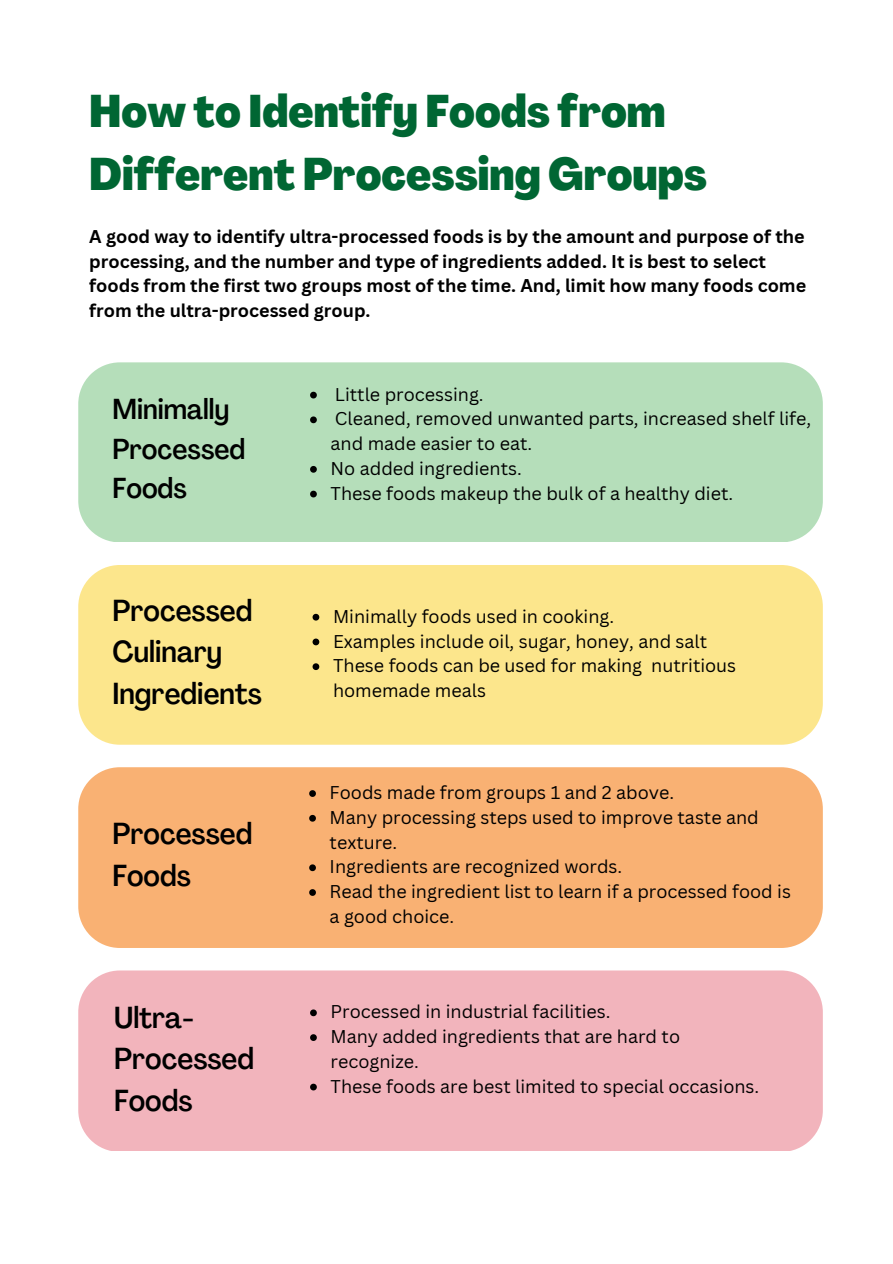
<style>
.page{position:relative;width:893px;height:1264px;background:#fff}
.page>*{position:absolute;margin:0;border:0;box-sizing:border-box;transform-origin:0 0}
.t1{font:800 condensed 45px/63px "Agrandir";color:#063}
.t2{font:500 condensed 30px/41.5px "Agrandir";color:#000}
.t3{font:500 condensed 28.5px/39.3px "Agrandir";color:#000}
.t4{font:18px/24.8px "Canva Sans";color:#000}
.t5{font:700 18px/24.8px "Canva Sans";color:#000}
</style>
<div class="page">
<div style="left:78px;top:362px;width:744px;height:180px;background:#b5deba"></div>
<div style="left:78px;top:565px;width:744px;height:179px;background:#fce68c"></div>
<div style="left:78px;top:767px;width:744px;height:181px;background:#f9b173"></div>
<div style="left:78px;top:970px;width:744px;height:181px;background:#f2b4bc"></div>
<svg style="left:310px;top:392px;width:7px;height:6px"></svg>
<svg style="left:310px;top:416px;width:7px;height:7px"></svg>
<svg style="left:310px;top:466px;width:7px;height:6px"></svg>
<svg style="left:310px;top:490px;width:7px;height:7px"></svg>
<svg style="left:312px;top:614px;width:7px;height:6px"></svg>
<svg style="left:312px;top:638px;width:7px;height:7px"></svg>
<svg style="left:312px;top:663px;width:7px;height:7px"></svg>
<svg style="left:309px;top:790px;width:7px;height:7px"></svg>
<svg style="left:309px;top:815px;width:7px;height:6px"></svg>
<svg style="left:309px;top:864px;width:7px;height:7px"></svg>
<svg style="left:309px;top:889px;width:7px;height:6px"></svg>
<svg style="left:310px;top:1009px;width:7px;height:7px"></svg>
<svg style="left:310px;top:1034px;width:7px;height:6px"></svg>
<svg style="left:310px;top:1083px;width:7px;height:7px"></svg>
<p class="t1" style="left:89px;top:85px;width:619px">How to Identify Foods from<br>Different Processing Groups</p>
<p class="t5" style="left:89px;top:223px;width:718px">A good way to identify ultra-processed foods is by the amount and purpose of the processing, and the number and type of ingredients added. It is best to select foods from the first two groups most of the time. And, limit how many foods come from the ultra-processed group.</p>
<p class="t3" style="left:112px;top:392px;width:134px">Minimally<br>Processed<br>Foods</p>
<p class="t2" style="left:112px;top:592px;width:151px">Processed<br>Culinary<br>Ingredients</p>
<p class="t2" style="left:112px;top:815px;width:141px">Processed<br>Foods</p>
<p class="t2" style="left:114px;top:999px;width:141px">Ultra-<br>Processed<br>Foods</p>
<p class="t4" style="left:335px;top:381px;width:150px">Little processing.</p>
<p class="t4" style="left:330px;top:406px;width:482px">Cleaned, removed unwanted parts, increased shelf life, and made easier to eat.</p>
<p class="t4" style="left:330px;top:455px;width:193px">No added ingredients.</p>
<p class="t4" style="left:330px;top:480px;width:404px">These foods makeup the bulk of a healthy diet.</p>
<p class="t4" style="left:333px;top:603px;width:283px">Minimally foods used in cooking.</p>
<p class="t4" style="left:333px;top:628px;width:376px">Examples include oil, sugar, honey, and salt</p>
<p class="t4" style="left:333px;top:653px;width:405px">These foods can be used for making nutritious homemade meals</p>
<p class="t4" style="left:329px;top:779px;width:346px">Foods made from groups 1 and 2 above.</p>
<p class="t4" style="left:329px;top:804px;width:430px">Many processing steps used to improve taste and texture.</p>
<p class="t4" style="left:329px;top:854px;width:294px">Ingredients are recognized words.</p>
<p class="t4" style="left:329px;top:878px;width:463px">Read the ingredient list to learn if a processed food is a good choice.</p>
<p class="t4" style="left:330px;top:999px;width:281px">Processed in industrial facilities.</p>
<p class="t4" style="left:330px;top:1023px;width:351px">Many added ingredients that are hard to recognize.</p>
<p class="t4" style="left:330px;top:1073px;width:430px">These foods are best limited to special occasions.</p>
</div>
